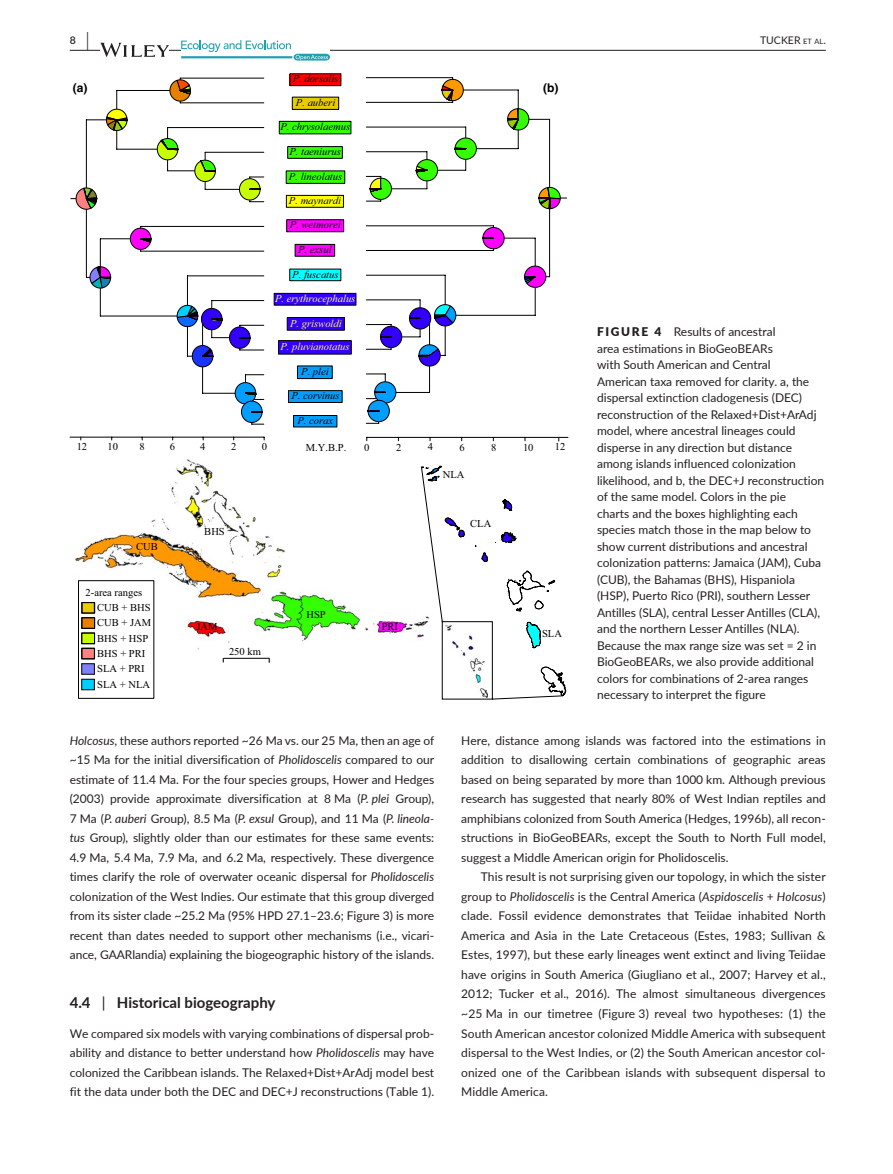
<style>
.page{position:relative;width:893px;height:1174px;background:#fff}
.page>*{position:absolute;margin:0;border:0;box-sizing:border-box;transform-origin:0 0}
.t1{font:700 15px "Lato";color:#231f20}
.t2{font:12px/19.5px "Lato";color:#231f20;text-align:justify}
.t3{font:700 12px "Helvetica";color:#000}
.t4{font:italic 10.5px "Times New Roman";color:#000}
.t5{font:10.5px/15.1px "Times New Roman";color:#000}
.t6{font:italic 10.5px "Times New Roman";color:#fffa5f}
.t7{font:italic 10.5px "Times New Roman";color:#feff7f}
.t8{font:10.5px "Lato";color:#231f20}
.t9{font:600 10.5px "Lato";color:#231f20}
.s1{font-size:19.5px}
.s2{font-size:7.35px}
.s3{font-weight:900}
.s4{font-style:italic}
.s5{font-weight:400}
</style>
<div class="page">
<hr style="left:70px;top:50px;width:756px;height:1px;background:#231f20">
<img style="left:330px;top:598px;width:91px;height:40px">
<div style="left:290px;top:74px;width:51px;height:12px;background:#f00"></div>
<div style="left:290px;top:73px;width:51px;height:13px;border:1px solid #000"></div>
<svg style="left:330px;top:97px;width:238px;height:344px"></svg>
<svg style="left:421px;top:465px;width:145px;height:234px"></svg>
<hr style="left:445px;top:315px;width:90px;height:1px;background:#000">
<hr style="left:385px;top:392px;width:45px;height:1px;background:#000">
<svg style="left:366px;top:374px;width:19px;height:1px"></svg>
<hr style="left:366px;top:300px;width:54px;height:1px;background:#000">
<hr style="left:366px;top:275px;width:79px;height:1px;background:#000">
<hr style="left:366px;top:250px;width:127px;height:1px;background:#000">
<hr style="left:366px;top:225px;width:127px;height:1px;background:#000">
<hr style="left:381px;top:188px;width:46px;height:1px;background:#000">
<hr style="left:366px;top:151px;width:61px;height:1px;background:#000">
<hr style="left:366px;top:127px;width:100px;height:1px;background:#000">
<hr style="left:366px;top:102px;width:87px;height:1px;background:#000">
<hr style="left:366px;top:77px;width:87px;height:1px;background:#000">
<hr style="left:549px;top:119px;width:1px;height:158px;background:#000">
<hr style="left:535px;top:238px;width:1px;height:77px;background:#000">
<hr style="left:445px;top:275px;width:1px;height:80px;background:#000">
<hr style="left:429px;top:318px;width:1px;height:74px;background:#000">
<hr style="left:385px;top:374px;width:1px;height:37px;background:#000">
<hr style="left:420px;top:300px;width:1px;height:37px;background:#000">
<svg style="left:524px;top:265px;width:26px;height:23px"></svg>
<svg style="left:366px;top:381px;width:30px;height:43px"></svg>
<svg style="left:366px;top:304px;width:91px;height:62px"></svg>
<svg style="left:366px;top:176px;width:26px;height:26px"></svg>
<svg style="left:416px;top:77px;width:151px;height:173px"></svg>
<svg style="left:69px;top:40px;width:261px;height:652px"></svg>
<p class="t9" style="left:70px;top:33px;width:21px">8 <span class="s1">|</span></p>
<p class="t8" style="left:760px;top:33px;width:67px">TUCKER <span class="s2">et al</span>.</p>
<p class="t4" style="left:293px;top:72px;width:47px">P. dorsalis</p>
<p class="t3" style="left:73px;top:80px;width:16px">(a)</p>
<p class="t3" style="left:543px;top:80px;width:17px">(b)</p>
<p class="t4" style="left:296px;top:95px;width:41px">P. auberi</p>
<p class="t5" style="left:77px;top:439px;width:12px">12</p>
<p class="t5" style="left:108px;top:439px;width:12px">10</p>
<p class="t5" style="left:140px;top:439px;width:7px">8</p>
<p class="t5" style="left:170px;top:439px;width:7px">6</p>
<p class="t5" style="left:200px;top:439px;width:7px">4</p>
<p class="t5" style="left:231px;top:439px;width:7px">2</p>
<p class="t4" style="left:280px;top:120px;width:71px">P. chrysolaemus</p>
<p class="t4" style="left:289px;top:144px;width:53px">P. taeniurus</p>
<p class="t4" style="left:289px;top:169px;width:55px">P. lineolatus</p>
<p class="t4" style="left:289px;top:193px;width:54px">P. maynardi</p>
<p class="t4" style="left:290px;top:218px;width:53px">P. wetmorei</p>
<p class="t4" style="left:298px;top:242px;width:35px">P. exsul</p>
<p class="t4" style="left:292px;top:267px;width:48px">P. fuscatus</p>
<p class="t6" style="left:290px;top:316px;width:53px">P. griswoldi</p>
<p class="t6" style="left:280px;top:339px;width:71px">P. pluvianotatus</p>
<p class="t4" style="left:301px;top:364px;width:29px">P. plei</p>
<p class="t4" style="left:291px;top:388px;width:50px">P. corvinus</p>
<p class="t4" style="left:297px;top:413px;width:37px">P. corax</p>
<p class="t7" style="left:275px;top:291px;width:82px">P. erythrocephalus</p>
<p class="t5" style="left:306px;top:440px;width:42px">M.Y.B.P.</p>
<p class="t5" style="left:396px;top:439px;width:7px">2</p>
<p class="t5" style="left:428px;top:439px;width:7px">4</p>
<p class="t5" style="left:460px;top:439px;width:7px">6</p>
<p class="t5" style="left:491px;top:439px;width:7px">8</p>
<p class="t5" style="left:523px;top:439px;width:12px">10</p>
<p class="t5" style="left:443px;top:466px;width:23px">NLA</p>
<p class="t5" style="left:555px;top:439px;width:12px">12</p>
<p class="t5" style="left:136px;top:538px;width:23px">CUB</p>
<p class="t5" style="left:97px;top:584px;width:56px;text-indent:-12px">2-area ranges<br>CUB + BHS<br>CUB + JAM<br>BHS + HSP<br>BHS + PRI</p>
<p class="t5" style="left:97px;top:661px;width:54px">SLA + PRI<br>SLA + NLA</p>
<p class="t5" style="left:204px;top:523px;width:22px">BHS</p>
<p class="t5" style="left:306px;top:607px;width:21px">HSP</p>
<p class="t5" style="left:196px;top:618px;width:23px">JAM</p>
<p class="t5" style="left:382px;top:619px;width:18px">PRI</p>
<p class="t5" style="left:229px;top:644px;width:33px">250 km</p>
<p class="t5" style="left:470px;top:515px;width:23px">CLA</p>
<p class="t5" style="left:542px;top:625px;width:21px">SLA</p>
<p class="t2" style="left:597px;top:323px;width:229px;line-height:16.5px;text-align:left"><span class="s3">FIGURE 4</span> Results of ancestral<br>area estimations in BioGeoBEARs<br>with South American and Central<br>American taxa removed for clarity. a, the dispersal extinction cladogenesis (DEC) reconstruction of the Relaxed+Dist+ArAdj model, where ancestral lineages could disperse in any direction but distance among islands influenced colonization likelihood, and b, the DEC+J reconstruction of the same model. Colors in the pie<br>charts and the boxes highlighting each species match those in the map below to show current distributions and ancestral colonization patterns: Jamaica (JAM), Cuba (CUB), the Bahamas (BHS), Hispaniola (HSP), Puerto Rico (PRI), southern Lesser Antilles (SLA), central Lesser Antilles (CLA), and the northern Lesser Antilles (NLA).<br>Because the max range size was set = 2 in BioGeoBEARs, we also provide additional colors for combinations of 2-area ranges necessary to interpret the figure</p>
<p class="t2" style="left:70px;top:730px;width:366px"><span class="s4">Holcosus</span>, these authors reported ~26 Ma vs. our 25 Ma, then an age of ~15 Ma for the initial diversification of <span class="s4">Pholidoscelis</span> compared to our estimate of 11.4 Ma. For the four species groups, Hower and Hedges (2003) provide approximate diversification at 8 Ma (<span class="s4">P. plei</span> Group), 7 Ma (<span class="s4">P. auberi</span> Group), 8.5 Ma (<span class="s4">P. exsul</span> Group), and 11 Ma (<span class="s4">P. lineola&shy;tus</span> Group), slightly older than our estimates for these same events:<br>4.9 Ma, 5.4 Ma, 7.9 Ma, and 6.2 Ma, respectively. These divergence times clarify the role of overwater oceanic dispersal for <span class="s4">Pholidoscelis </span>colonization of the West Indies. Our estimate that this group diverged from its sister clade ~25.2 Ma (95% HPD 27.1–23.6; Figure 3) is more recent than dates needed to support other mechanisms (i.e., vicari&shy;ance, GAARlandia) explaining the biogeographic history of the islands.</p>
<p class="t1" style="left:70px;top:991px;width:207px">4.4 <span class="s5">|</span> Historical biogeography</p>
<p class="t2" style="left:70px;top:1022px;width:366px">We compared six models with varying combinations of dispersal prob&shy;ability and distance to better understand how <span class="s4">Pholidoscelis</span> may have colonized the Caribbean islands. The Relaxed+Dist+ArAdj model best fit the data under both the DEC and DEC+J reconstructions (Table 1).</p>
<p class="t2" style="left:461px;top:730px;width:366px">Here, distance among islands was factored into the estimations in addition to disallowing certain combinations of geographic areas based on being separated by more than 1000 km. Although previous research has suggested that nearly 80% of West Indian reptiles and amphibians colonized from South America (Hedges, 1996b), all recon&shy;structions in BioGeoBEARs, except the South to North Full model, suggest a Middle American origin for Pholidoscelis.</p>
<p class="t2" style="left:461px;top:866px;width:366px;text-indent:20px">This result is not surprising given our topology, in which the sister group to <span class="s4">Pholidoscelis</span> is the Central America (<span class="s4">Aspidoscelis</span> + <span class="s4">Holcosus</span>) clade. Fossil evidence demonstrates that Teiidae inhabited North America and Asia in the Late Cretaceous (Estes, 1983; Sullivan &amp; Estes, 1997), but these early lineages went extinct and living Teiidae have origins in South America (Giugliano et al., 2007; Harvey et al., 2012; Tucker et al., 2016). The almost simultaneous divergences ~25 Ma in our timetree (Figure 3) reveal two hypotheses: (1) the South American ancestor colonized Middle America with subsequent dispersal to the West Indies, or (2) the South American ancestor col&shy;onized one of the Caribbean islands with subsequent dispersal to Middle America.</p>
</div>
